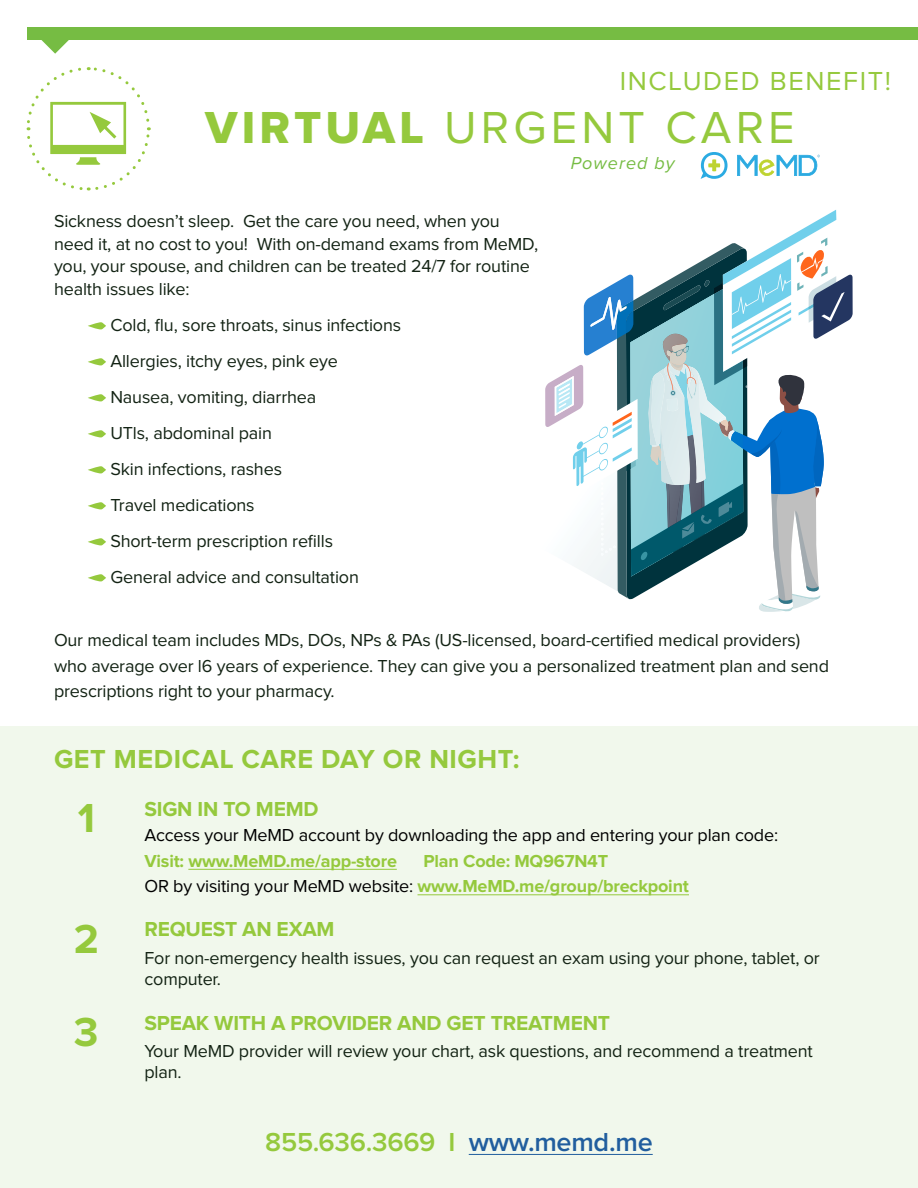
<style>
.page{position:relative;width:918px;height:1188px;background:#fff}
.page>*{position:absolute;margin:0;border:0;box-sizing:border-box;transform-origin:0 0}
.t1{font:46.5px "Proxima Nova";letter-spacing:.09em;color:#95c93d}
.t2{font:700 42px "Proxima Nova";color:#95c93d}
.t3{font:700 27px "Proxima Nova";letter-spacing:.02em;color:#95c93d}
.t4{font:600 27px "Proxima Nova";letter-spacing:-.01em;color:#95c93d}
.t5{font:27px "Proxima Nova";letter-spacing:.06em;color:#95c93d}
.t6{font:700 21px "Proxima Nova";letter-spacing:-.01em;color:#95c93d}
.t7{font:18px/36px "Proxima Nova";letter-spacing:-.01em;color:#132314}
.t8{font:700 18px/25.5px "Proxima Nova";letter-spacing:-.01em;color:#95c93d}
.t9{font:18px "Proxima Nova";letter-spacing:-.01em;color:#000}
.t10{font:italic 18px "Proxima Nova";letter-spacing:.06em;color:#76bc43}
.s1{font-family:"Proxima Nova Extrabld"}
.s2{font-weight:400;color:#000}
.s3{color:#215e9e}
</style>
<div class="page">
<svg style="left:88px;top:322px;width:18px;height:7px"></svg>
<svg style="left:88px;top:358px;width:18px;height:7px"></svg>
<svg style="left:88px;top:394px;width:18px;height:7px"></svg>
<svg style="left:88px;top:430px;width:18px;height:7px"></svg>
<svg style="left:88px;top:466px;width:18px;height:7px"></svg>
<svg style="left:88px;top:502px;width:18px;height:7px"></svg>
<svg style="left:88px;top:538px;width:18px;height:7px"></svg>
<svg style="left:88px;top:574px;width:18px;height:7px"></svg>
<div style="left:0;top:726px;width:918px;height:462px;background:#f1f8ec"></div>
<hr style="left:188px;top:869px;width:209px;height:1px;background:#95c93d">
<hr style="left:418px;top:895px;width:271px;height:1px;background:#95c93d">
<svg style="left:26px;top:67px;width:125px;height:124px"></svg>
<hr style="left:469px;top:1154px;width:184px;height:1px;background:#215e9e">
<div style="left:27px;top:27px;width:891px;height:13px;background:#76bc43"></div>
<svg style="left:41px;top:40px;width:28px;height:14px"></svg>
<svg style="left:545px;top:152px;width:308px;height:460px"></svg>
<h3 class="t5" style="left:620px;top:69px;width:273px">INCLUDED BENEFIT!</h3>
<h1 class="t1" style="left:205px;top:106px;width:591px"><span class="s1">VIRTUAL</span> URGENT CARE</h1>
<p class="t7" style="left:54px;top:211px;width:486px;line-height:22.5px">Sickness doesn’t sleep. Get the care you need, when you need it, at no cost to you! With on-demand exams from MeMD, you, your spouse, and children can be treated 24/7 for routine health issues like:</p>
<p class="t7" style="left:110px;top:308px;width:292px">Cold, flu, sore throats, sinus infections<br>Allergies, itchy eyes, pink eye<br>Nausea, vomiting, diarrhea<br>UTls, abdominal pain<br>Skin infections, rashes<br>Travel medications<br>Short-term prescription refills<br>General advice and consultation</p>
<p class="t10" style="left:571px;top:150px;width:105px">Powered by</p>
<p class="t7" style="left:54px;top:628px;width:777px;line-height:25.5px">Our medical team includes MDs, DOs, NPs &amp; PAs (US-licensed, board-certified medical providers) who average over l6 years of experience. They can give you a personalized treatment plan and send prescriptions right to your pharmacy.</p>
<h3 class="t3" style="left:54px;top:747px;width:467px">GET MEDICAL CARE DAY OR NIGHT:</h3>
<p class="t6" style="left:144px;top:799px;width:176px">SIGN IN TO MEMD</p>
<p class="t9" style="left:144px;top:827px;width:635px">Access your MeMD account by downloading the app and entering your plan code:</p>
<p class="t8" style="left:144px;top:849px;width:254px">Visit: www.MeMD.me/app-store</p>
<h2 class="t2" style="left:78px;top:799px;width:19px">1</h2>
<p class="t8" style="left:144px;top:849px;width:546px;text-indent:279px">Plan Code: MQ967N4T<br><span class="s2">OR by visiting your MeMD website:</span> www.MeMD.me/group/breckpoint</p>
<h2 class="t2" style="left:74px;top:920px;width:27px">2</h2>
<h2 class="t2" style="left:74px;top:1013px;width:26px">3</h2>
<p class="t6" style="left:144px;top:920px;width:192px">REQUEST AN EXAM</p>
<p class="t7" style="left:144px;top:948px;width:677px;line-height:21px">For non-emergency health issues, you can request an exam using your phone, tablet, or computer.</p>
<p class="t6" style="left:144px;top:1013px;width:467px">SPEAK WITH A PROVIDER AND GET TREATMENT</p>
<p class="t7" style="left:144px;top:1042px;width:670px;line-height:21px">Your MeMD provider will review your chart, ask questions, and recommend a treatment plan.</p>
<h3 class="t4" style="left:265px;top:1130px;width:389px">855.636.3669 I <span class="s3">www.memd.me</span></h3>
</div>
